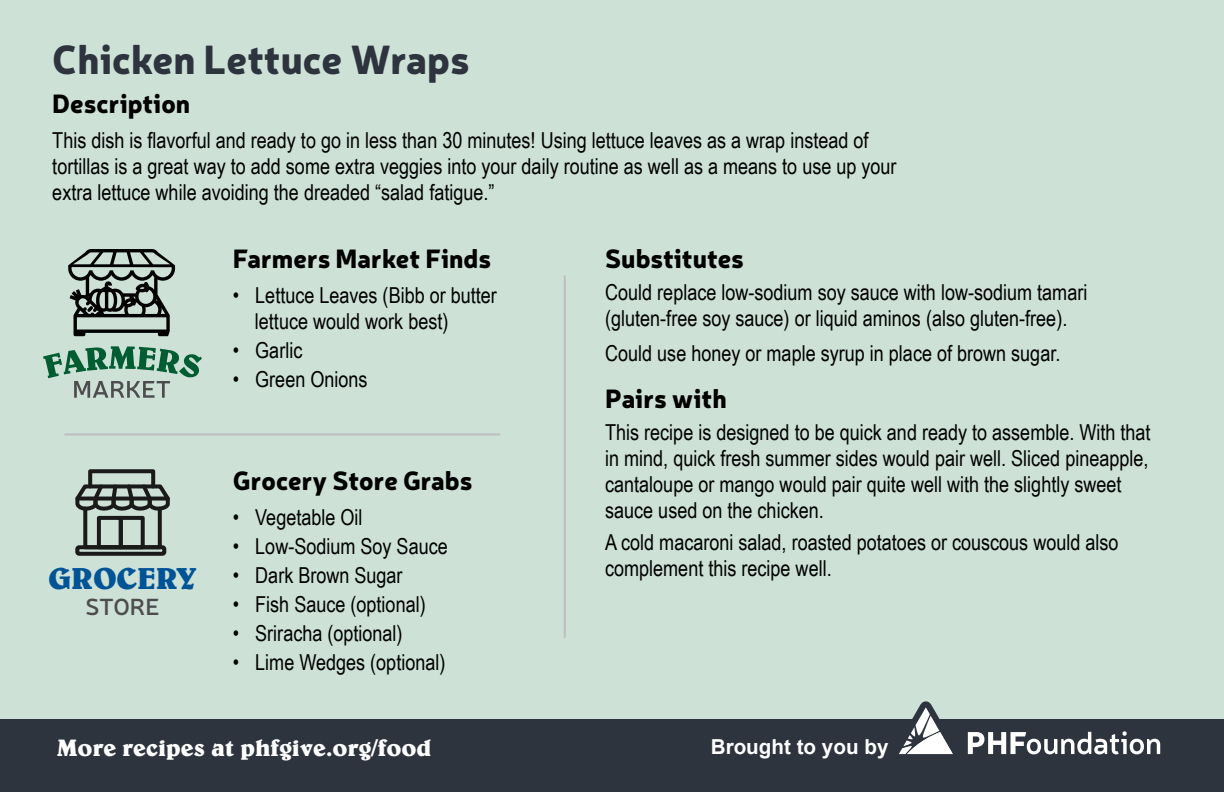
<style>
.page{position:relative;width:1224px;height:792px;background:#cde1d7}
.page>*{position:absolute;margin:0;border:0;box-sizing:border-box;transform-origin:0 0}
.t1{font:900 40px "Neris";color:#2d343e}
.t2{font:700 30.6px "Belwe";color:#005496}
.t3{font:900 26px "Neris";color:#000}
.t4{font:700 24px "Belwe";color:#fff}
.t5{font:600 23.2px "Neris";letter-spacing:-.01em;color:#4d4d4f}
.t6{font:22px/26px "Arial Narrow";color:#000}
.t7{font:700 20.6px "Arial";color:#fff}
</style>
<div class="page">
<div style="left:0;top:719px;width:1224px;height:73px;background:#2d343e"></div>
<hr style="left:564px;top:275px;width:2px;height:363px;background:#bcbec0">
<svg style="left:43px;top:346px;width:159px;height:52px"></svg>
<svg style="left:68px;top:249px;width:107px;height:87px"></svg>
<div style="left:97px;top:516px;width:26px;height:33px;border:4px solid #1a1a1b"></div>
<div style="left:75px;top:545px;width:91px;height:11px;border:4px solid #1a1a1b;border-radius:2px"></div>
<div style="left:119px;top:516px;width:26px;height:33px;border:4px solid #1a1a1b"></div>
<div style="left:83px;top:507px;width:79px;height:42px;border:4px solid #1a1a1b"></div>
<div style="left:88px;top:469px;width:67px;height:19px;border:4px solid #1a1a1b"></div>
<svg style="left:75px;top:481px;width:95px;height:31px"></svg>
<hr style="left:65px;top:434px;width:435px;height:2px;background:#bcbec0">
<svg style="left:881px;top:701px;width:291px;height:91px"></svg>
<h1 class="t1" style="left:52px;top:30px;width:419px">Chicken Lettuce Wraps</h1>
<p class="t3" style="left:52px;top:84px;width:139px">Description</p>
<p class="t6" style="left:52px;top:127px;width:846px">This dish is flavorful and ready to go in less than 30 minutes! Using lettuce leaves as a wrap instead of tortillas is a great way to add some extra veggies into your daily routine as well as a means to use up your extra lettuce while avoiding the dreaded “salad fatigue.”</p>
<h2 class="t2" style="left:49px;top:560px;width:149px">GROCERY</h2>
<p class="t5" style="left:86px;top:591px;width:76px">STORE</p>
<p class="t3" style="left:233px;top:239px;width:260px">Farmers Market Finds</p>
<p class="t6" style="left:255px;top:282px;width:244px;text-indent:-22px">• Lettuce Leaves (Bibb or butter lettuce would work best)</p>
<p class="t6" style="left:233px;top:337px;width:71px">• Garlic</p>
<p class="t6" style="left:233px;top:366px;width:136px">• Green Onions</p>
<p class="t3" style="left:233px;top:462px;width:241px">Grocery Store Grabs</p>
<p class="t6" style="left:233px;top:504px;width:131px">• Vegetable Oil</p>
<p class="t6" style="left:233px;top:533px;width:216px">• Low-Sodium Soy Sauce</p>
<p class="t6" style="left:233px;top:562px;width:171px">• Dark Brown Sugar</p>
<p class="t6" style="left:233px;top:591px;width:194px">• Fish Sauce (optional)</p>
<p class="t6" style="left:233px;top:620px;width:171px">• Sriracha (optional)</p>
<p class="t6" style="left:233px;top:649px;width:214px">• Lime Wedges (optional)</p>
<p class="t3" style="left:605px;top:239px;width:140px">Substitutes</p>
<p class="t6" style="left:605px;top:279px;width:484px">Could replace low-sodium soy sauce with low-sodium tamari (gluten-free soy sauce) or liquid aminos (also gluten-free).</p>
<p class="t6" style="left:605px;top:340px;width:457px">Could use honey or maple syrup in place of brown sugar.</p>
<p class="t3" style="left:605px;top:379px;width:123px">Pairs with</p>
<p class="t6" style="left:605px;top:419px;width:547px">This recipe is designed to be quick and ready to assemble. With that in mind, quick fresh summer sides would pair well. Sliced pineapple, cantaloupe or mango would pair quite well with the slightly sweet sauce used on the chicken.</p>
<p class="t6" style="left:605px;top:529px;width:515px">A cold macaroni salad, roasted potatoes or couscous would also complement this recipe well.</p>
<p class="t4" style="left:57px;top:733px;width:376px">More recipes at phfgive.org/food</p>
<p class="t7" style="left:711px;top:733px;width:179px">Brought to you by</p>
</div>
